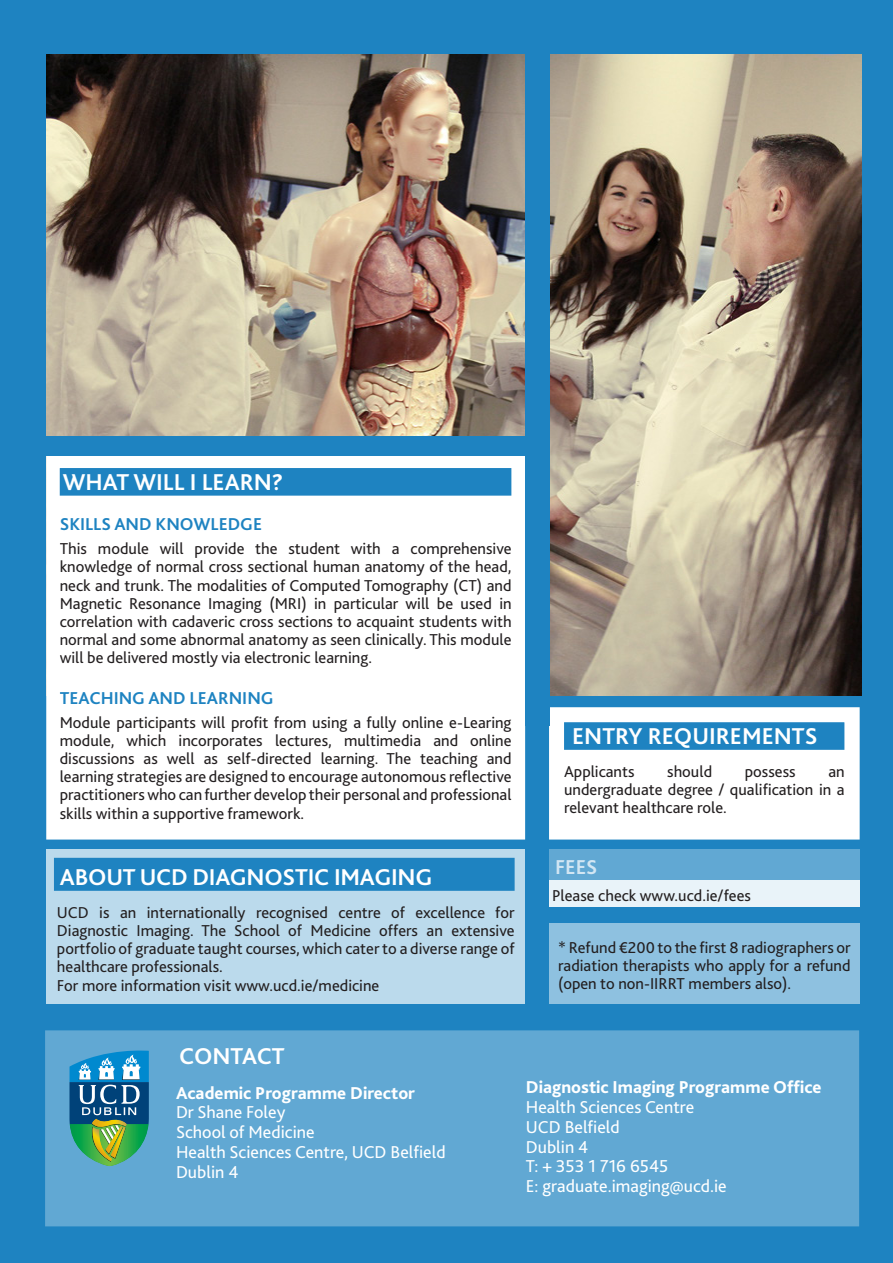
<style>
.page{position:relative;width:893px;height:1263px;background:#1e83c1}
.page>*{position:absolute;margin:0;border:0;box-sizing:border-box;transform-origin:0 0}
.head{font:700 24px "Bliss 2";color:#fff}
.t1{font:700 21px "Bliss 2";color:#fff}
.subhead{font:700 21px "Bliss 2";color:#d2e6f3}
.Body{font:18px/19.8px "Bliss 2";color:#fff}
.box_head{font:700 18px "Bliss 2";color:#1e83c1}
.t2{font:700 18px "Bliss 2";color:#fff}
.Body-2{font:16.5px/18.1px "Bliss 2";color:#231f20;text-align:justify}
.bullets_lines{font:16.5px/18.1px "Bliss 2";color:#231f20;text-align:justify}
.s1{font-weight:800}
.s2{font-weight:700}
</style>
<div class="page">
<div style="left:46px;top:850px;width:479px;height:154px;background:#bbdaec"></div>
<div style="left:54px;top:858px;width:461px;height:33px;background:#1e83c1"></div>
<div style="left:45px;top:1030px;width:814px;height:196px;background:#61a8d3"></div>
<svg style="left:69px;top:1050px;width:80px;height:116px;background:#469094"></svg>
<img style="left:46px;top:54px;width:815px;height:642px">
<svg style="left:549px;top:707px;width:311px;height:133px"></svg>
<div style="left:549px;top:849px;width:311px;height:31px;background:#61a8d3"></div>
<div style="left:549px;top:880px;width:311px;height:27px;background:#e9f3f9"></div>
<div style="left:549px;top:923px;width:311px;height:81px;background:#8ec1e0"></div>
<div style="left:53px;top:461px;width:465px;height:372px;background:#fff"></div>
<div style="left:57px;top:463px;width:455px;height:33px;background:#1e83c1"></div>
<div style="left:46px;top:454px;width:479px;height:385px;border:14px solid #fff"></div>
<div style="left:525px;top:31px;width:24px;height:695px;background:#1e83c1"></div>
<div style="left:45px;top:436px;width:480px;height:20px;background:#1e83c1"></div>
<p class="head" style="left:63px;top:467px;width:222px">WHAT WILL I LEARN?</p>
<p class="box_head" style="left:60px;top:513px;width:204px">SKILLS AND KNOWLEDGE</p>
<p class="Body-2" style="left:60px;top:539px;width:453px">This module will provide the student with a comprehensive knowledge of normal cross sectional human anatomy of the head, neck and trunk. The modalities of Computed Tomography (CT) and Magnetic Resonance Imaging (MRI) in particular will be used in correlation with cadaveric cross sections to acquaint students with normal and some abnormal anatomy as seen clinically. This module will be delivered mostly via electronic learning.</p>
<p class="box_head" style="left:60px;top:686px;width:215px">TEACHING AND LEARNING</p>
<p class="Body-2" style="left:60px;top:713px;width:453px">Module participants will profit from using a fully online e-Learing module, which incorporates lectures, multimedia and online discussions as well as self-directed learning. The teaching and learning strategies are designed to encourage autonomous reflective practitioners who can further develop their personal and professional skills within a supportive framework.</p>
<p class="head" style="left:60px;top:862px;width:374px">ABOUT UCD DIAGNOSTIC IMAGING</p>
<p class="Body-2" style="left:57px;top:903px;width:459px">UCD is an internationally recognised centre of excellence for Diagnostic Imaging. The School of Medicine offers an extensive portfolio of graduate taught courses, which cater to a diverse range of healthcare professionals.</p>
<p class="Body-2" style="left:57px;top:975px;width:324px">For more information visit www.ucd.ie/medicine</p>
<p class="head" style="left:572px;top:721px;width:247px">ENTRY REQUIREMENTS</p>
<p class="bullets_lines" style="left:564px;top:762px;width:72px">Applicants</p>
<p class="bullets_lines" style="left:667px;top:762px;width:46px">should</p>
<p class="bullets_lines" style="left:745px;top:762px;width:52px">possess</p>
<p class="bullets_lines" style="left:564px;top:762px;width:282px;text-indent:264px">an undergraduate degree / qualification in a relevant healthcare role.</p>
<p class="subhead" style="left:555px;top:854px;width:44px">FEES</p>
<p class="Body-2" style="left:552px;top:886px;width:200px">Please check www.ucd.ie/fees</p>
<p class="Body-2" style="left:558px;top:938px;width:294px">* Refund €200 to the first 8 radiographers or radiation therapists who apply for a refund (open to non-IIRRT members also).</p>
<p class="head" style="left:179px;top:1041px;width:107px">CONTACT</p>
<p class="Body" style="left:176px;top:1082px;width:271px"><span class="s1">Academic Programme Director<br></span>Dr Shane Foley<br>School of Medicine<br>Health Sciences Centre, UCD Belfield<br>Dublin 4</p>
<p class="Body" style="left:526px;top:1077px;width:297px"><span class="s1">Diagnostic Imaging Programme Office<br></span>Health Sciences Centre<br>UCD Belfield<br>Dublin 4<br>T: + 353 1 716 6545<br>E: graduate.imaging@ucd.ie</p>
<p class="t1" style="left:561px;top:1072px;width:194px">www.ucd.ie/medicine</p>
<p class="t2" style="left:175px;top:1081px;width:161px">MS. ANNE HEGARTY</p>
<p class="Body" style="left:175px;top:1121px;width:236px"><span class="s2">Email:</span> graduate. maging@ucd.ie<br><span class="s2">Tel:</span> + 353 1 716 6545</p>
</div>
